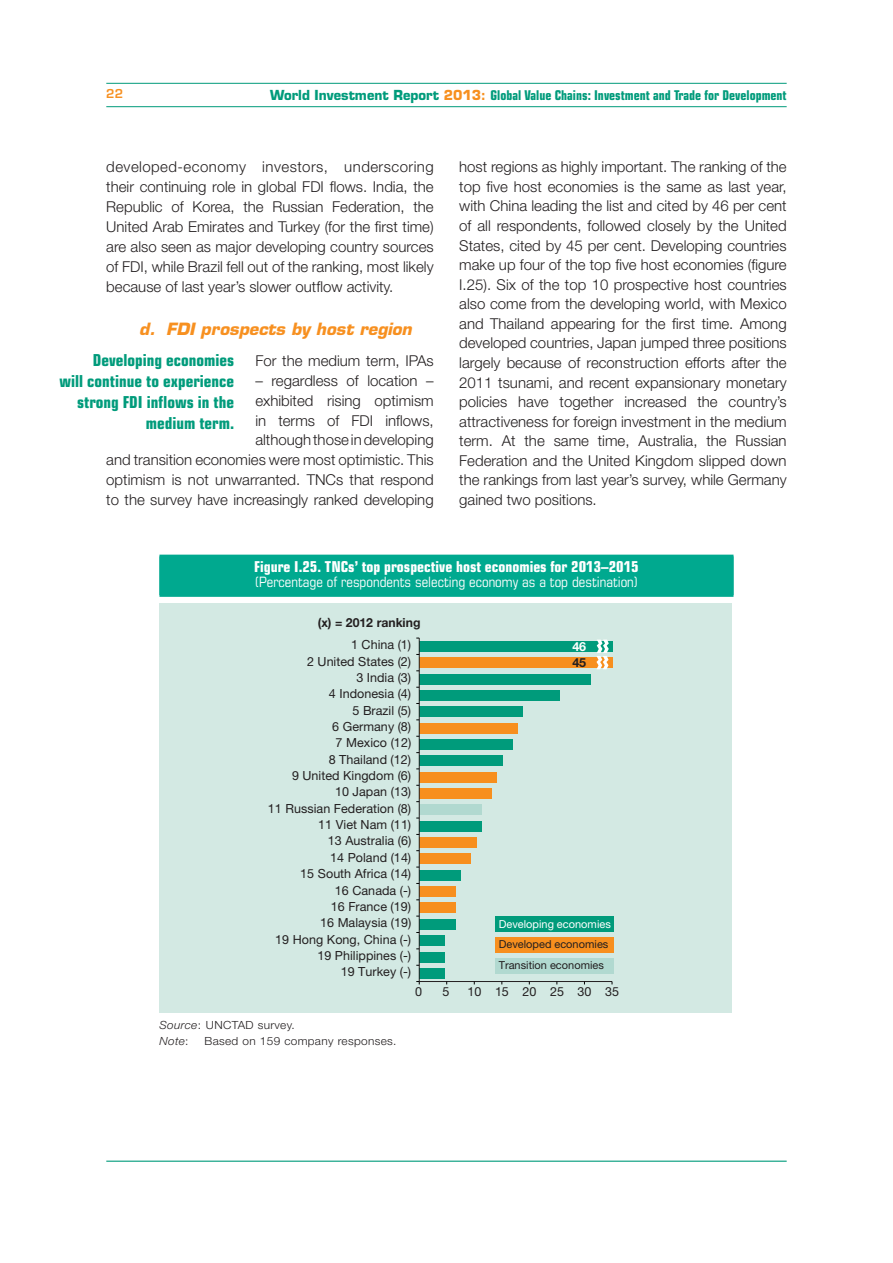
<style>
.page{position:relative;width:893px;height:1263px;background:#fff}
.page>*{position:absolute;margin:0;border:0;box-sizing:border-box;transform-origin:0 0}
.t1{font:700 condensed 16.5px/21px "Eurostile LT Std";color:#009b7b;text-align:right}
.t2{font:italic 700 16.5px "Eurostile LT Std";color:#f79020}
.t3{font:300 15px/19.5px "Helvetica Neue LT Std";color:#231f20;text-align:justify}
.t4{font:700 condensed 15px "Eurostile LT Std";color:#fff}
.t5{font:condensed 14.25px "Eurostile LT Std";color:#fff}
.t6{font:700 condensed 13.5px "Eurostile LT Std";color:#009b7b;scale:.96 1}
.t7{font:12.6px/16.4px "Helvetica Neue LT Std";color:#231f20;text-align:right}
.t8{font:700 12.6px "Helvetica Neue LT Std";color:#231f20}
.t9{font:700 12.6px "Helvetica Neue LT Std";color:#fff}
.t10{font:600 12px "Eurostile LT Std";color:#f79020}
.t11{font:300 11.25px/16.5px "Helvetica Neue LT Std";letter-spacing:.03em;color:#231f20;scale:1.05 1}
.t12{font:10.95px/21.6px "Helvetica Neue LT Std";color:#231f20}
.t13{font:10.95px "Helvetica Neue LT Std";color:#fff}
.s1{font-stretch:normal}
.s2{font-stretch:normal;color:#f79020}
.s3{font-style:italic}
</style>
<div class="page">
<hr style="left:106px;top:1161px;width:681px;height:1px;background:#009b7b">
<hr style="left:106px;top:106px;width:681px;height:1px;background:#009b7b">
<hr style="left:106px;top:83px;width:681px;height:1px;background:#009b7b">
<div style="left:159px;top:555px;width:574px;height:40px;background:#00a98f"></div>
<div style="left:159px;top:556px;width:574px;height:41px;background:#00a98f"></div>
<div style="left:159px;top:603px;width:573px;height:409px;background:#d3e9e3"></div>
<div style="left:419px;top:657px;width:194px;height:11px;background:#f78f1e"></div>
<div style="left:419px;top:723px;width:99px;height:11px;background:#f78f1e"></div>
<div style="left:419px;top:772px;width:78px;height:11px;background:#f78f1e"></div>
<div style="left:419px;top:788px;width:73px;height:11px;background:#f78f1e"></div>
<div style="left:419px;top:837px;width:57px;height:11px;background:#f78f1e"></div>
<div style="left:419px;top:853px;width:52px;height:11px;background:#f78f1e"></div>
<div style="left:419px;top:886px;width:36px;height:11px;background:#f78f1e"></div>
<div style="left:419px;top:903px;width:36px;height:10px;background:#f78f1e"></div>
<div style="left:419px;top:804px;width:62px;height:11px;background:#b1d9d0"></div>
<div style="left:419px;top:641px;width:194px;height:11px;background:#009b7b"></div>
<div style="left:419px;top:674px;width:172px;height:11px;background:#009b7b"></div>
<div style="left:419px;top:690px;width:140px;height:11px;background:#009b7b"></div>
<div style="left:419px;top:706px;width:104px;height:11px;background:#009b7b"></div>
<div style="left:419px;top:739px;width:94px;height:11px;background:#009b7b"></div>
<div style="left:419px;top:755px;width:83px;height:11px;background:#009b7b"></div>
<div style="left:419px;top:821px;width:62px;height:11px;background:#009b7b"></div>
<div style="left:419px;top:870px;width:42px;height:11px;background:#009b7b"></div>
<div style="left:419px;top:919px;width:36px;height:11px;background:#009b7b"></div>
<div style="left:419px;top:935px;width:26px;height:11px;background:#009b7b"></div>
<div style="left:419px;top:952px;width:26px;height:11px;background:#009b7b"></div>
<div style="left:419px;top:968px;width:26px;height:11px;background:#009b7b"></div>
<hr style="left:419px;top:981px;width:193px;height:1px;background:#231f20">
<hr style="left:419px;top:638px;width:1px;height:344px;background:#231f20">
<svg style="left:596px;top:640px;width:13px;height:29px"></svg>
<div style="left:495px;top:917px;width:119px;height:15px;background:#009b7b"></div>
<div style="left:495px;top:937px;width:119px;height:15px;background:#f78f1e"></div>
<div style="left:495px;top:959px;width:119px;height:15px;background:#b1d9d0"></div>
<p class="t10" style="left:106px;top:87px;width:18px">22</p>
<p class="t6" style="left:270px;top:89px;width:540px"><span class="s1">World Investment Report</span> <span class="s2">2013:</span> Global Value Chains: Investment and Trade for Development</p>
<p class="t3" style="left:106px;top:158px;width:329px">developed-economy investors, underscoring their continuing role in global FDI flows. India, the Republic of Korea, the Russian Federation, the United Arab Emirates and Turkey (for the first time) are also seen as major developing country sources of FDI, while Brazil fell out of the ranking, most likely because of last year’s slower outflow activity.</p>
<p class="t2" style="left:139px;top:323px;width:274px">d. FDI prospects by host region</p>
<p class="t3" style="left:255px;top:352px;width:180px">For the medium term, IPAs</p>
<p class="t3" style="left:106px;top:372px;width:329px;text-align:right">– regardless of location –<br>exhibited rising optimism<br>in terms of FDI inflows,<br>although those in developing<br>and transition economies were most optimistic. This optimism is not unwarranted. TNCs that respond to the survey have increasingly ranked developing</p>
<p class="t1" style="left:60px;top:352px;width:176px">Developing economies<br>will continue to experience strong FDI inflows in the medium term.</p>
<p class="t3" style="left:459px;top:159px;width:329px">host regions as highly important. The ranking of the top five host economies is the same as last year, with China leading the list and cited by 46 per cent of all respondents, followed closely by the United States, cited by 45 per cent. Developing countries make up four of the top five host economies (figure I.25). Six of the top 10 prospective host countries also come from the developing world, with Mexico and Thailand appearing for the first time. Among developed countries, Japan jumped three positions largely because of reconstruction efforts after the 2011 tsunami, and recent expansionary monetary policies have together increased the country’s attractiveness for foreign investment in the medium term. At the same time, Australia, the Russian Federation and the United Kingdom slipped down the rankings from last year’s survey, while Germany gained two positions.</p>
<p class="t4" style="left:254px;top:560px;width:386px">Figure I.25. TNCs’ top prospective host economies for 2013–2015</p>
<p class="t5" style="left:255px;top:576px;width:385px">(Percentage of respondents selecting economy as a top destination)</p>
<p class="t8" style="left:318px;top:618px;width:104px">(x) = 2012 ranking</p>
<p class="t7" style="left:268px;top:638px;width:145px">1 China (1)<br>2 United States (2)<br>3 India (3)<br>4 Indonesia (4)<br>5 Brazil (5)<br>6 Germany (8)<br>7 Mexico (12)<br>8 Thailand (12)<br>9 United Kingdom (6)<br>10 Japan (13)<br>11 Russian Federation (8)<br>11 Viet Nam (11)<br>13 Australia (6)<br>14 Poland (14)<br>15 South Africa (14)<br>16 Canada (-)<br>16 France (19)<br>16 Malaysia (19)<br>19 Hong Kong, China (-)<br>19 Philippines (-)<br>19 Turkey (-)</p>
<p class="t9" style="left:572px;top:642px;width:15px">46</p>
<p class="t8" style="left:572px;top:658px;width:15px">45</p>
<p class="t13" style="left:499px;top:920px;width:114px">Developing economies</p>
<p class="t12" style="left:499px;top:934px;width:111px">Developed economies<br>Transition economies</p>
<p class="t11" style="left:159px;top:1018px;width:130px"><span class="s3">Source</span>: UNCTAD survey.<br><span class="s3">Note</span>:</p>
<p class="t11" style="left:204px;top:1034px;width:184px">Based on 159 company responses.</p>
<p class="t7" style="left:415px;top:984px;width:8px">0</p>
<p class="t7" style="left:442px;top:984px;width:8px">5</p>
<p class="t7" style="left:467px;top:984px;width:153px">10 15 20 25 30 35</p>
</div>
